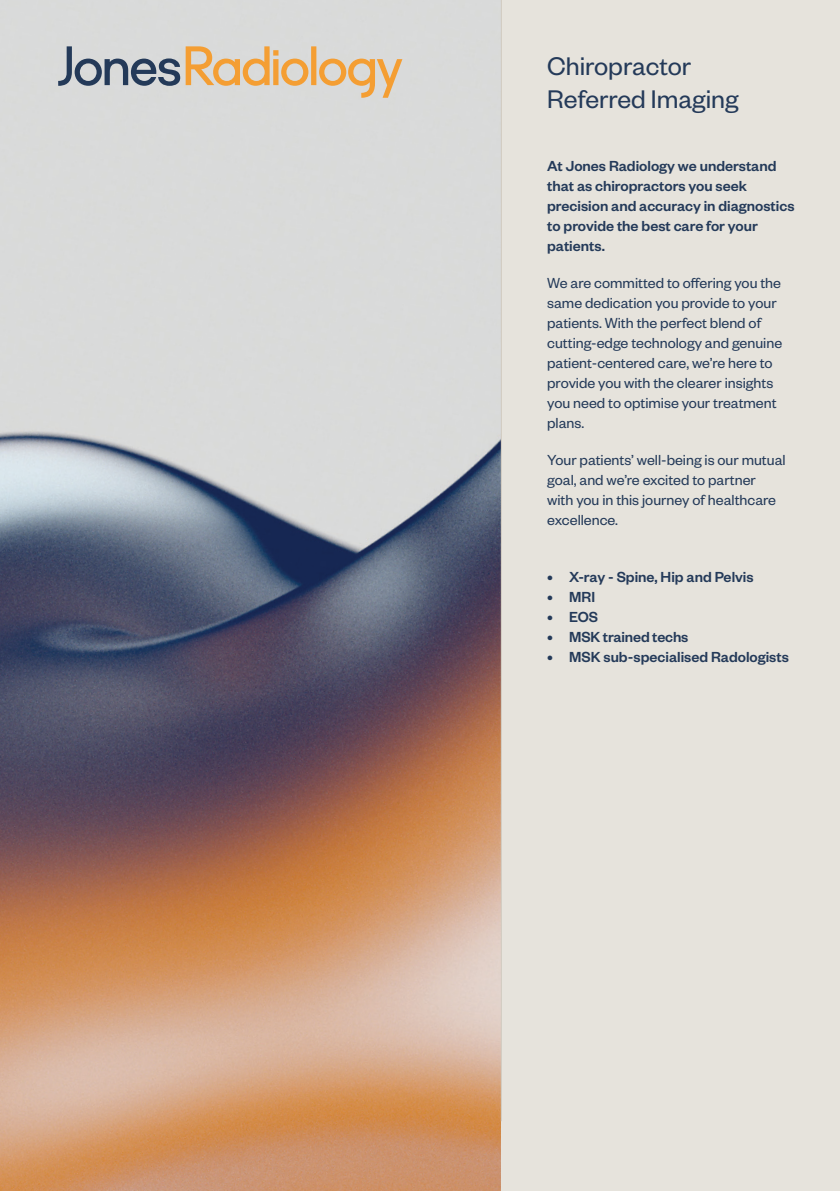
<style>
.page{position:relative;width:840px;height:1191px;background:#fff}
.page>*{position:absolute;margin:0;border:0;box-sizing:border-box;transform-origin:0 0}
.Document_Name{font:28px/32px "Founders Grotesk";color:#243a59}
.P1{font:16px/20px "Founders Grotesk";color:#243a59}
.t1{font:500 16px/20px "Founders Grotesk";color:#243a59}
</style>
<div class="page">
<img style="left:0;top:0;width:501px;height:1191px">
<div style="left:501px;top:0;width:338px;height:1191px;background:#e6e3dc"></div>
<hr style="left:500px;top:0;width:1px;height:1121px;background:#d0cac0">
<div style="left:311px;top:46px;width:5px;height:39px;background:#f49e33"></div>
<svg style="left:319px;top:59px;width:83px;height:39px"></svg>
<svg style="left:58px;top:46px;width:250px;height:40px"></svg>
<p class="Document_Name" style="left:547px;top:49px;width:193px">Chiropractor<br>Referred Imaging</p>
<h2 class="t1" style="left:547px;top:155px;width:249px">At Jones Radiology we understand that as chiropractors you seek precision and accuracy in diagnostics to provide the best care for your patients.</h2>
<p class="P1" style="left:547px;top:272px;width:236px">We are committed to offering you the same dedication you provide to your patients. With the perfect blend of cutting-edge technology and genuine patient-centered care, we’re here to provide you with the clearer insights you need to optimise your treatment plans.</p>
<p class="P1" style="left:547px;top:449px;width:240px">Your patients’ well-being is our mutual goal, and we’re excited to partner with you in this journey of healthcare excellence.</p>
<p class="t1" style="left:547px;top:566px;width:208px">• X-ray - Spine, Hip and Pelvis</p>
<p class="t1" style="left:547px;top:586px;width:49px">• MRI</p>
<p class="t1" style="left:547px;top:606px;width:52px">• EOS</p>
<p class="t1" style="left:547px;top:626px;width:143px">• MSK trained techs</p>
<p class="t1" style="left:547px;top:646px;width:243px">• MSK sub-specialised Radologists</p>
</div>
